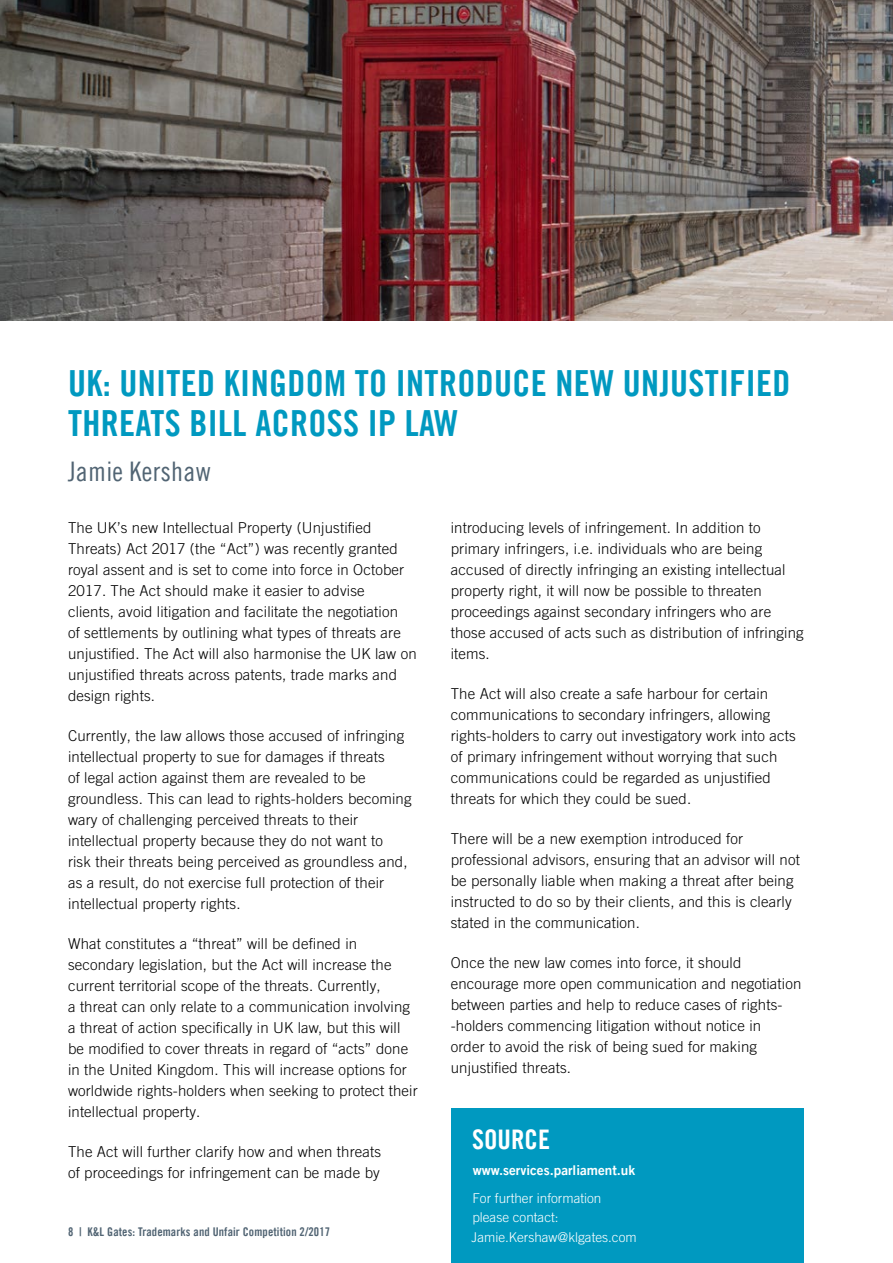
<style>
.page{position:relative;width:893px;height:1263px;background:#fff}
.page>*{position:absolute;margin:0;border:0;box-sizing:border-box;transform-origin:0 0}
.t1{font:36px/40.5px "Trade Gothic LT Com Bd Cn 20";letter-spacing:.01em;color:#0099c0}
.t2{font:27px "Trade Gothic LT Com Cn 18";letter-spacing:.01em;color:#516473}
.t3{font:27px "Trade Gothic LT Com Bd Cn 20";color:#fff}
.t4{font:300 15px/21px "Trade Gothic LT Com";letter-spacing:.01em;color:#000}
.t5{font:300 13.5px/19.5px "Trade Gothic LT Com";color:#fff}
.t6{font:13.5px "Trade Gothic LT Com Bd 2";color:#fff}
.t7{font:12px "Trade Gothic LT Com Bd Cn 20";letter-spacing:.01em;color:#516473}
</style>
<div class="page">
<div style="left:451px;top:1108px;width:353px;height:155px;background:#0099c0"></div>
<img style="left:0;top:0;width:893px;height:321px">
<h1 class="t1" style="left:68px;top:363px;width:724px">UK: UNITED KINGDOM TO INTRODUCE NEW UNJUSTIFIED<br>THREATS BILL ACROSS IP LAW</h1>
<h2 class="t2" style="left:68px;top:456px;width:144px">Jamie Kershaw</h2>
<p class="t4" style="left:68px;top:517px;width:350px">The UK’s new Intellectual Property (Unjustified Threats) Act 2017 (the “Act”) was recently granted royal assent and is set to come into force in October 2017. The Act should make it easier to advise<br>clients, avoid litigation and facilitate the negotiation<br>of settlements by outlining what types of threats are unjustified. The Act will also harmonise the UK law on unjustified threats across patents, trade marks and design rights.</p>
<p class="t4" style="left:68px;top:725px;width:345px">Currently, the law allows those accused of infringing intellectual property to sue for damages if threats<br>of legal action against them are revealed to be groundless. This can lead to rights-holders becoming wary of challenging perceived threats to their intellectual property because they do not want to<br>risk their threats being perceived as groundless and, as a result, do not exercise full protection of their intellectual property rights.</p>
<p class="t4" style="left:68px;top:933px;width:351px">What constitutes a “threat” will be defined in secondary legislation, but the Act will increase the current territorial scope of the threats. Currently,<br>a threat can only relate to a communication involving a threat of action specifically in UK law, but this will be modified to cover threats in regard of “acts” done in the United Kingdom. This will increase options for worldwide rights-holders when seeking to protect their intellectual property.</p>
<p class="t4" style="left:68px;top:1141px;width:315px">The Act will further clarify how and when threats of proceedings for infringement can be made by</p>
<p class="t7" style="left:68px;top:1225px;width:264px">8 | K&amp;L Gates: Trademarks and Unfair Competition 2/2017</p>
<p class="t4" style="left:451px;top:517px;width:354px">introducing levels of infringement. In addition to primary infringers, i.e. individuals who are being accused of directly infringing an existing intellectual property right, it will now be possible to threaten proceedings against secondary infringers who are those accused of acts such as distribution of infringing items.</p>
<p class="t4" style="left:451px;top:683px;width:346px">The Act will also create a safe harbour for certain communications to secondary infringers, allowing rights-holders to carry out investigatory work into acts of primary infringement without worrying that such communications could be regarded as unjustified threats for which they could be sued.</p>
<p class="t4" style="left:451px;top:828px;width:351px">There will be a new exemption introduced for professional advisors, ensuring that an advisor will not be personally liable when making a threat after being instructed to do so by their clients, and this is clearly stated in the communication.</p>
<p class="t4" style="left:451px;top:952px;width:352px">Once the new law comes into force, it should encourage more open communication and negotiation between parties and help to reduce cases of rights--holders commencing litigation without notice in<br>order to avoid the risk of being sued for making unjustified threats.</p>
<h2 class="t3" style="left:472px;top:1123px;width:79px">SOURCE</h2>
<p class="t6" style="left:473px;top:1162px;width:164px">www.services.parliament.uk</p>
<p class="t5" style="left:471px;top:1188px;width:167px">For further information please contact:<br>Jamie.Kershaw@klgates.com</p>
</div>
